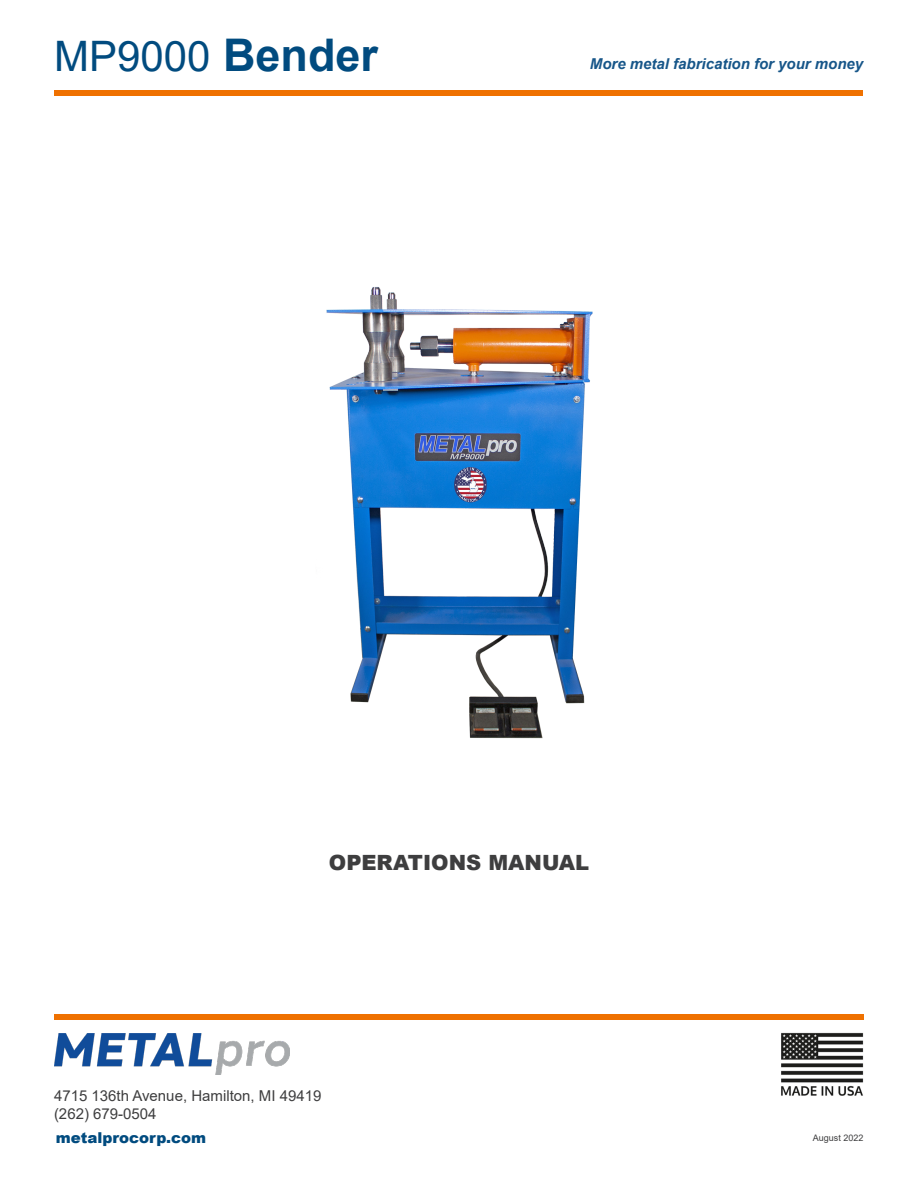
<style>
.page{position:relative;width:918px;height:1188px;background:#fff}
.page>*{position:absolute;margin:0;border:0;box-sizing:border-box;transform-origin:0 0}
.t1{font:42px "Arial";color:#014b7f}
.t2{font:900 21px "Arial";color:#3e3e3f}
.t3{font:15px "Arial";color:#3e3e3f}
.t4{font:italic 700 15px "Arial";color:#175689}
.t5{font:900 15px "Arial";color:#014b7f}
.t6{font:9px "Arial";color:#3e3e3f}
.s1{font-weight:700;font-size:45px}
</style>
<div class="page">
<div style="left:55px;top:90px;width:808px;height:6px;background:#ef7100"></div>
<div style="left:55px;top:1014px;width:809px;height:6px;background:#ef7100"></div>
<img style="left:54px;top:1034px;width:235px;height:41px">
<img style="left:781px;top:1032px;width:83px;height:64px">
<img style="left:326px;top:287px;width:267px;height:452px">
<p class="t1" style="left:54px;top:27px;width:325px">MP9000 <span class="s1">Bender</span></p>
<p class="t4" style="left:590px;top:54px;width:275px">More metal fabrication for your money</p>
<p class="t2" style="left:329px;top:848px;width:262px">OPERATIONS MANUAL</p>
<p class="t3" style="left:54px;top:1085px;width:269px">4715 136th Avenue, Hamilton, MI 49419</p>
<p class="t3" style="left:54px;top:1103px;width:104px">(262) 679-0504</p>
<p class="t5" style="left:56px;top:1127px;width:152px">metalprocorp.com</p>
<p class="t6" style="left:813px;top:1131px;width:52px">August 2022</p>
</div>
